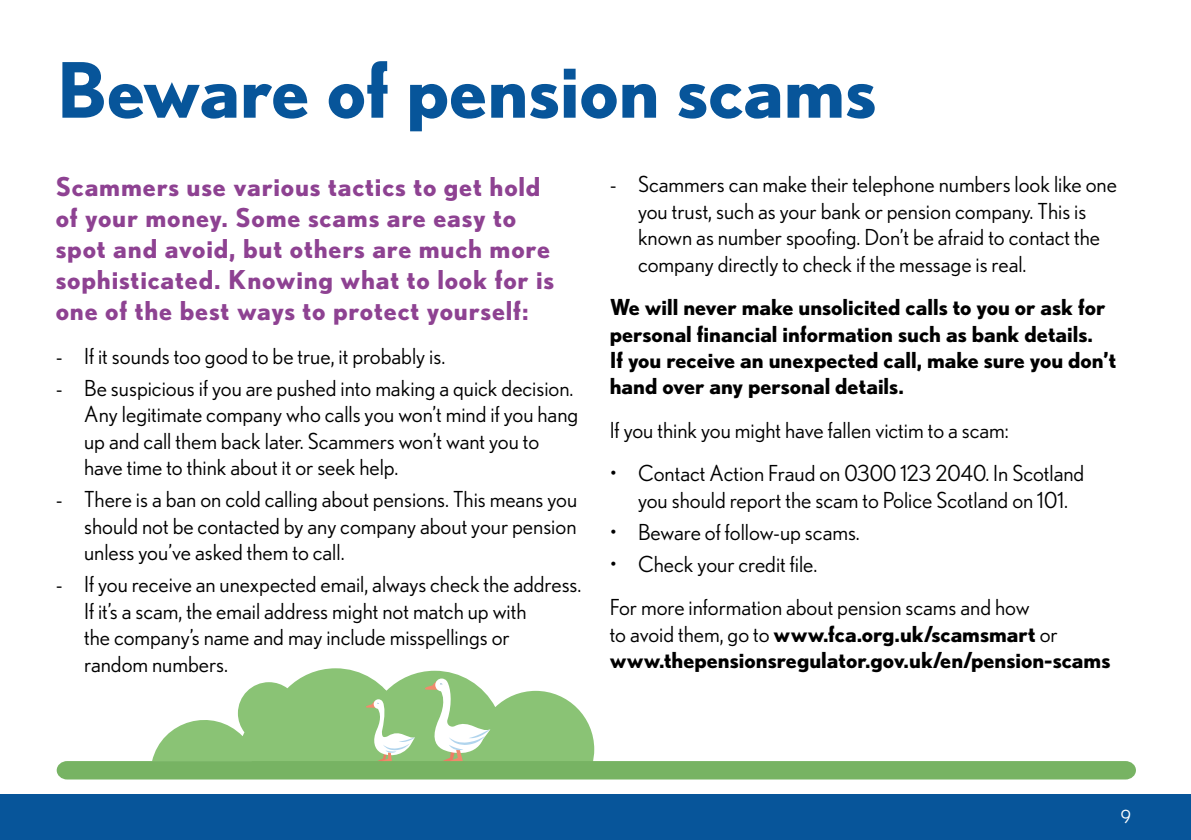
<style>
.page{position:relative;width:1191px;height:840px;background:#fff}
.page>*{position:absolute;margin:0;border:0;box-sizing:border-box;transform-origin:0 0}
.t1{font:700 76px "Nobel";color:#07559a}
.t2{font:700 26px/31.2px "Nobel";letter-spacing:.03em;color:#8e4292}
.t3{font:22px/26.4px "Nobel";color:#000}
.t4{font:700 22px/26.4px "Nobel";color:#000}
.t5{font:18px "Nobel";color:#fff}
.s1{font-weight:400}
</style>
<div class="page">
<div style="left:0;top:794px;width:1191px;height:45px;background:#07559a"></div>
<svg style="left:57px;top:668px;width:1079px;height:111px"></svg>
<h1 class="t1" style="left:57px;top:45px;width:821px">Beware of pension scams</h1>
<p class="t2" style="left:56px;top:170px;width:500px">Scammers use various tactics to get hold of your money. Some scams are easy to spot and avoid, but others are much more sophisticated. Knowing what to look for is one of the best ways to protect yourself:</p>
<p class="t3" style="left:56px;top:342px;width:391px">- If it sounds too good to be true, it probably is.</p>
<p class="t3" style="left:84px;top:374px;width:495px;text-indent:-28px">- Be suspicious if you are pushed into making a quick decision.<br>Any legitimate company who calls you won’t mind if you hang up and call them back later. Scammers won’t want you to have time to think about it or seek help.</p>
<p class="t3" style="left:84px;top:486px;width:494px;text-align:justify;text-indent:-28px">- There is a ban on cold calling about pensions. This means you should not be contacted by any company about your pension unless you’ve asked them to call.</p>
<p class="t3" style="left:84px;top:570px;width:498px;text-indent:-28px">- If you receive an unexpected email, always check the address.<br>If it’s a scam, the email address might not match up with<br>the company’s name and may include misspellings or<br>random numbers.</p>
<p class="t3" style="left:638px;top:171px;width:480px;text-indent:-28px">- Scammers can make their telephone numbers look like one you trust, such as your bank or pension company. This is known as number spoofing. Don’t be afraid to contact the company directly to check if the message is real.</p>
<p class="t4" style="left:609px;top:293px;width:508px">We will never make unsolicited calls to you or ask for personal financial information such as bank details.<br>If you receive an unexpected call, make sure you don’t hand over any personal details.</p>
<p class="t3" style="left:609px;top:416px;width:400px">If you think you might have fallen victim to a scam:</p>
<p class="t3" style="left:609px;top:459px;width:476px;text-align:center">• Contact Action Fraud on 0300 123 2040. In Scotland you should report the scam to Police Scotland on 101.</p>
<p class="t3" style="left:609px;top:518px;width:252px">• Beware of follow-up scams.</p>
<p class="t3" style="left:609px;top:542px;width:421px;line-height:43.4px">• Check your credit file.<br>For more information about pension scams and how</p>
<p class="t4" style="left:609px;top:620px;width:502px"><span class="s1">to avoid them, go to</span> www.fca.org.uk/scamsmart <span class="s1">or </span>www.thepensionsregulator.gov.uk/en/pension-scams</p>
<p class="t5" style="left:1120px;top:805px;width:12px">9</p>
</div>
